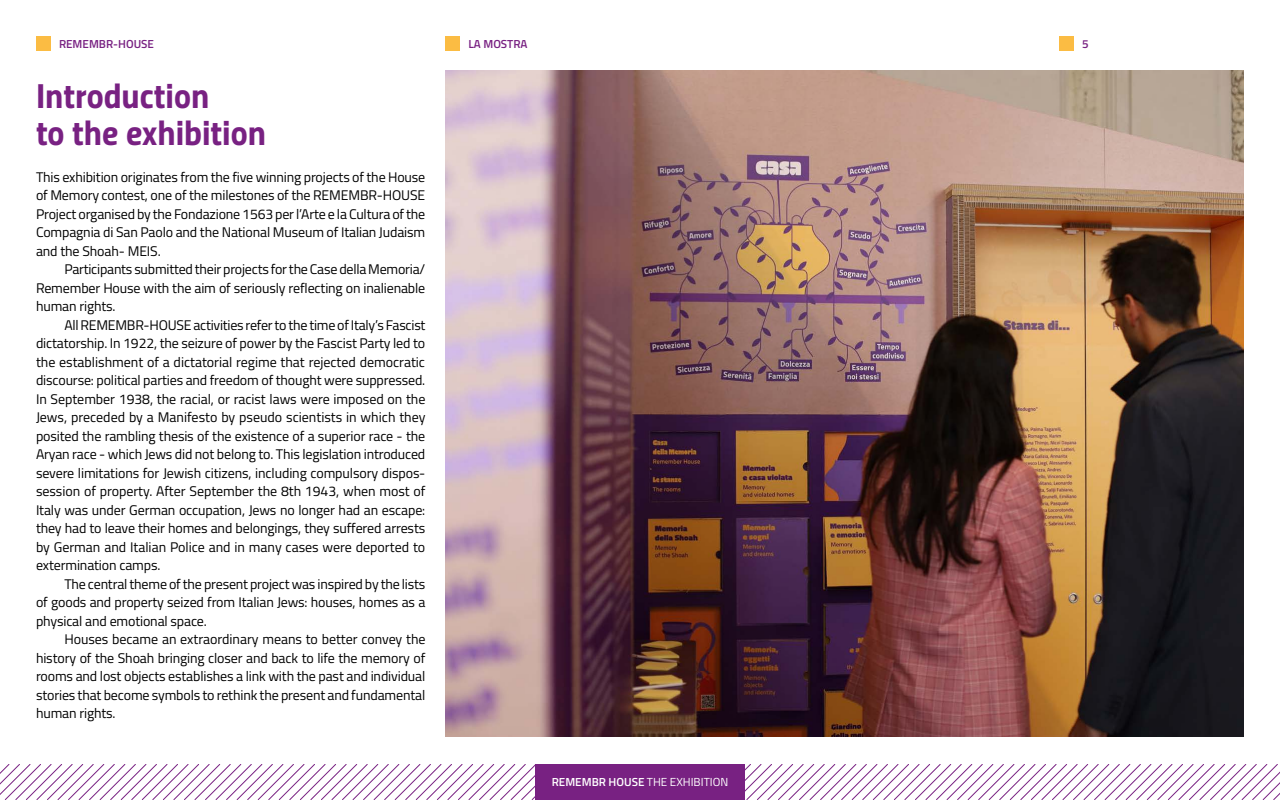
<style>
.page{position:relative;width:1280px;height:800px;background:#fff}
.page>*{position:absolute;margin:0;border:0;box-sizing:border-box;transform-origin:0 0}
.t1{font:35px/37px "Titillium Bold Upright";color:#782182}
.t2{font:14px/18.5px "Titillium";letter-spacing:-.01em;color:#000;text-align:justify}
.t3{font:11.7px "Titillium";color:#fff}
.t4{font:600 11.7px "Titillium";color:#782182}
.s1{font-weight:600}
</style>
<div class="page">
<svg style="left:745px;top:764px;width:535px;height:36px"></svg>
<svg style="left:0;top:764px;width:535px;height:36px"></svg>
<div style="left:1059px;top:36px;width:15px;height:15px;background:#fbbc43"></div>
<div style="left:535px;top:764px;width:210px;height:36px;background:#782182"></div>
<div style="left:36px;top:36px;width:15px;height:15px;background:#fbbc43"></div>
<div style="left:445px;top:36px;width:15px;height:15px;background:#fbbc43"></div>
<img style="left:445px;top:71px;width:799px;height:666px">
<p class="t4" style="left:59px;top:35px;width:97px">REMEMBR-HOUSE</p>
<h1 class="t1" style="left:36px;top:75px;width:232px">Introduction<br>to the exhibition</h1>
<p class="t2" style="left:36px;top:167px;width:391px">This exhibition originates from the five winning projects of the House of Memory contest, one of the milestones of the REMEMBR-HOUSE Project organised by the Fondazione 1563 per l’Arte e la Cultura of the Compagnia di San Paolo and the National Museum of Italian Judaism and the Shoah- MEIS.</p>
<p class="t2" style="left:36px;top:260px;width:391px;text-indent:28px">Participants submitted their projects for the Case della Memoria/ Remember House with the aim of seriously reflecting on inalienable human rights.</p>
<p class="t2" style="left:36px;top:315px;width:391px;text-indent:28px">All REMEMBR-HOUSE activities refer to the time of Italy’s Fascist dictatorship. In 1922, the seizure of power by the Fascist Party led to the establishment of a dictatorial regime that rejected democratic discourse: political parties and freedom of thought were suppressed.<br>In September 1938, the racial, or racist laws were imposed on the Jews, preceded by a Manifesto by pseudo scientists in which they posited the rambling thesis of the existence of a superior race - the Aryan race - which Jews did not belong to. This legislation introduced severe limitations for Jewish citizens, including compulsory dispos&shy;session of property. After September the 8th 1943, when most of Italy was under German occupation, Jews no longer had an escape: they had to leave their homes and belongings, they suffered arrests by German and Italian Police and in many cases were deported to extermination camps.</p>
<p class="t2" style="left:36px;top:574px;width:391px;text-indent:28px">The central theme of the present project was inspired by the lists of goods and property seized from Italian Jews: houses, homes as a physical and emotional space.</p>
<p class="t2" style="left:36px;top:629px;width:391px;text-indent:28px">Houses became an extraordinary means to better convey the history of the Shoah bringing closer and back to life the memory of rooms and lost objects establishes a link with the past and individual stories that become symbols to rethink the present and fundamental human rights.</p>
<p class="t4" style="left:468px;top:35px;width:61px">LA MOSTRA</p>
<p class="t3" style="left:552px;top:774px;width:178px"><span class="s1">REMEMBR HOUSE</span> THE EXHIBITION</p>
<p class="t4" style="left:1082px;top:35px;width:8px">5</p>
</div>
